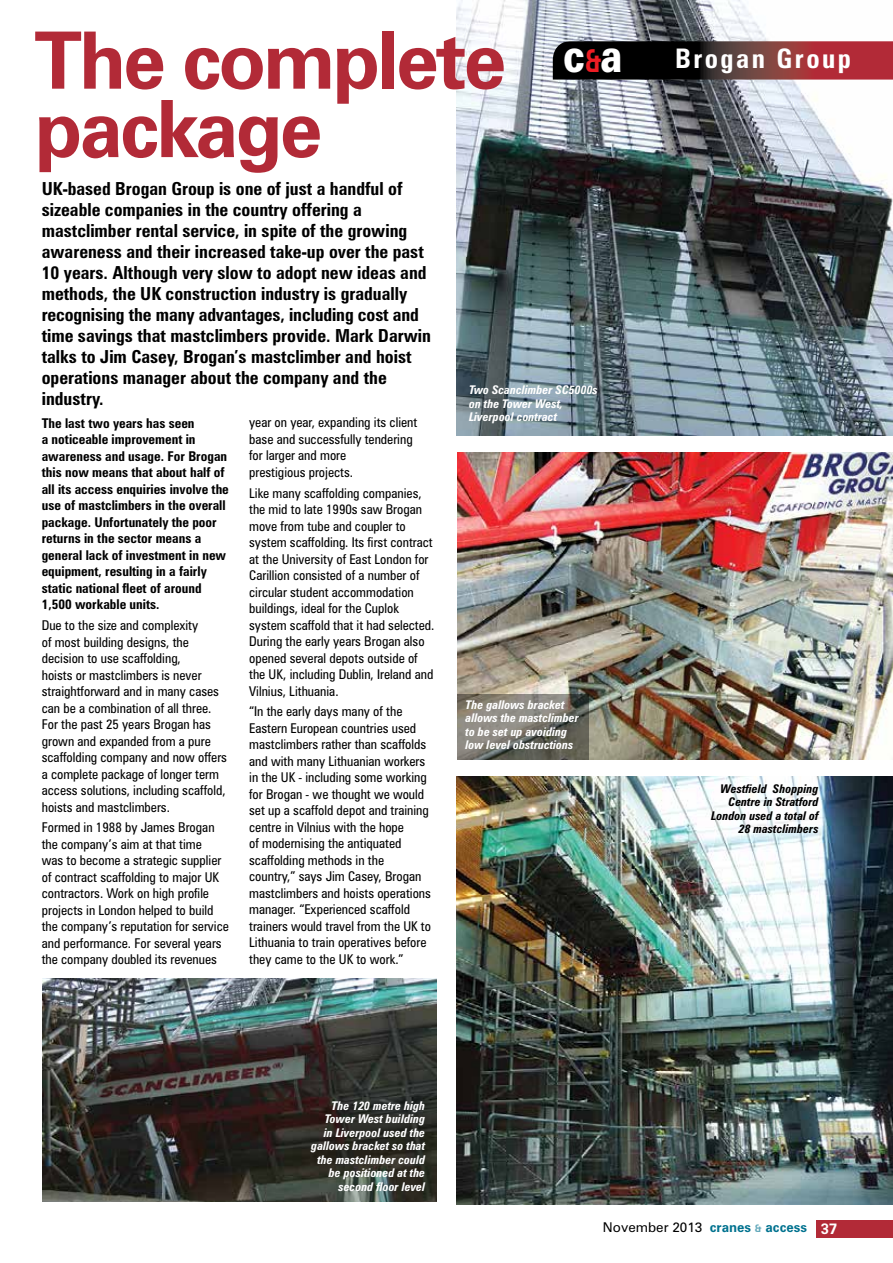
<style>
.page{position:relative;width:893px;height:1263px;background:#fff}
.page>*{position:absolute;margin:0;border:0;box-sizing:border-box;transform-origin:0 0}
.t1{font:700 79.35px/68.4px "Zurich BT";letter-spacing:-.04em;color:#b22a37}
.t2{font:700 condensed 27px "Zurich BT";letter-spacing:.09em;color:#fff}
.t3{font:700 condensed 18px/21px "Zurich BT";color:#000}
.t4{font:condensed 13.5px/16.5px "Zurich BT";color:#000}
.t5{font:700 condensed 13.5px/16.5px "Zurich BT";color:#000}
.t6{font:13.5px "Zurich BT";color:#000}
.t7{font:italic 700 condensed 12px/13.5px "Zurich BT";color:#fff}
.t8{font:italic 700 condensed 12px/13.5px "Zurich BT";color:#000;text-align:right}
.s1{font-weight:900;font-stretch:normal;font-size:45.9px}
.s2{font-stretch:normal;font-size:31.65px;color:#ed1d24}
.s3{font-weight:700;color:#00728f}
.s4{font-weight:700;font-size:10.5px;color:#66aabc}
.s5{font-weight:700;font-size:15px;color:#fff}
</style>
<div class="page">
<img style="left:43px;top:978px;width:394px;height:224px">
<img style="left:456px;top:0;width:437px;height:435px">
<div style="left:816px;top:1220px;width:77px;height:17px;background:#b22a37"></div>
<svg style="left:553px;top:41px;width:340px;height:39px;background:#522224"></svg>
<img style="left:456px;top:776px;width:437px;height:428px">
<img style="left:457px;top:452px;width:436px;height:307px">
<svg style="left:457px;top:694px;width:131px;height:65px;background:#75736a"></svg>
<h1 class="t1" style="left:34px;top:26px;width:474px">The complete package</h1>
<h2 class="t2" style="left:563px;top:42px;width:289px"><span class="s1">c</span><span class="s2">&amp;</span><span class="s1">a</span> Brogan Group</h2>
<p class="t3" style="left:42px;top:178px;width:391px">UK-based Brogan Group is one of just a handful of sizeable companies in the country offering a mastclimber rental service, in spite of the growing awareness and their increased take-up over the past 10 years. Although very slow to adopt new ideas and methods, the UK construction industry is gradually recognising the many advantages, including cost and time savings that mastclimbers provide. Mark Darwin talks to Jim Casey, Brogan’s mastclimber and hoist operations manager about the company and the industry.</p>
<p class="t5" style="left:42px;top:415px;width:189px">The last two years has seen<br>a noticeable improvement in awareness and usage. For Brogan this now means that about half of all its access enquiries involve the use of mastclimbers in the overall package. Unfortunately the poor returns in the sector means a general lack of investment in new equipment, resulting in a fairly static national fleet of around<br>1,500 workable units.</p>
<p class="t4" style="left:42px;top:617px;width:187px">Due to the size and complexity<br>of most building designs, the decision to use scaffolding,<br>hoists or mastclimbers is never straightforward and in many cases can be a combination of all three.<br>For the past 25 years Brogan has grown and expanded from a pure scaffolding company and now offers a complete package of longer term access solutions, including scaffold, hoists and mastclimbers.</p>
<p class="t4" style="left:42px;top:819px;width:189px">Formed in 1988 by James Brogan the company’s aim at that time<br>was to become a strategic supplier of contract scaffolding to major UK contractors. Work on high profile projects in London helped to build the company’s reputation for service and performance. For several years the company doubled its revenues</p>
<p class="t4" style="left:249px;top:414px;width:170px">year on year, expanding its client base and successfully tendering for larger and more<br>prestigious projects.</p>
<p class="t4" style="left:249px;top:484px;width:187px">Like many scaffolding companies, the mid to late 1990s saw Brogan move from tube and coupler to system scaffolding. Its first contract at the University of East London for Carillion consisted of a number of circular student accommodation buildings, ideal for the Cuplok system scaffold that it had selected.<br>During the early years Brogan also opened several depots outside of the UK, including Dublin, Ireland and Vilnius, Lithuania.</p>
<p class="t4" style="left:249px;top:703px;width:183px">“In the early days many of the<br>Eastern European countries used mastclimbers rather than scaffolds and with many Lithuanian workers in the UK - including some working for Brogan - we thought we would set up a scaffold depot and training centre in Vilnius with the hope<br>of modernising the antiquated scaffolding methods in the country,” says Jim Casey, Brogan mastclimbers and hoists operations manager. “Experienced scaffold trainers would travel from the UK to<br>Lithuania to train operatives before they came to the UK to work.”</p>
<p class="t7" style="left:469px;top:383px;width:130px">Two Scanclimber SC5000s on the Tower West,<br>Liverpool contract</p>
<p class="t7" style="left:466px;top:698px;width:115px">The gallows bracket allows the mastclimber to be set up avoiding low level obstructions</p>
<p class="t8" style="left:711px;top:782px;width:109px">Westfield Shopping<br>Centre in Stratford<br>London used a total of<br>28 mastclimbers</p>
<p class="t7" style="left:311px;top:1099px;width:116px;text-align:right">The 120 metre high<br>Tower West building<br>in Liverpool used the gallows bracket so that the mastclimber could be positioned at the second floor level</p>
<p class="t6" style="left:603px;top:1219px;width:236px">November 2013 <span class="s3">cranes</span> <span class="s4">&amp;</span> <span class="s3">access</span> <span class="s5">37</span></p>
</div>
